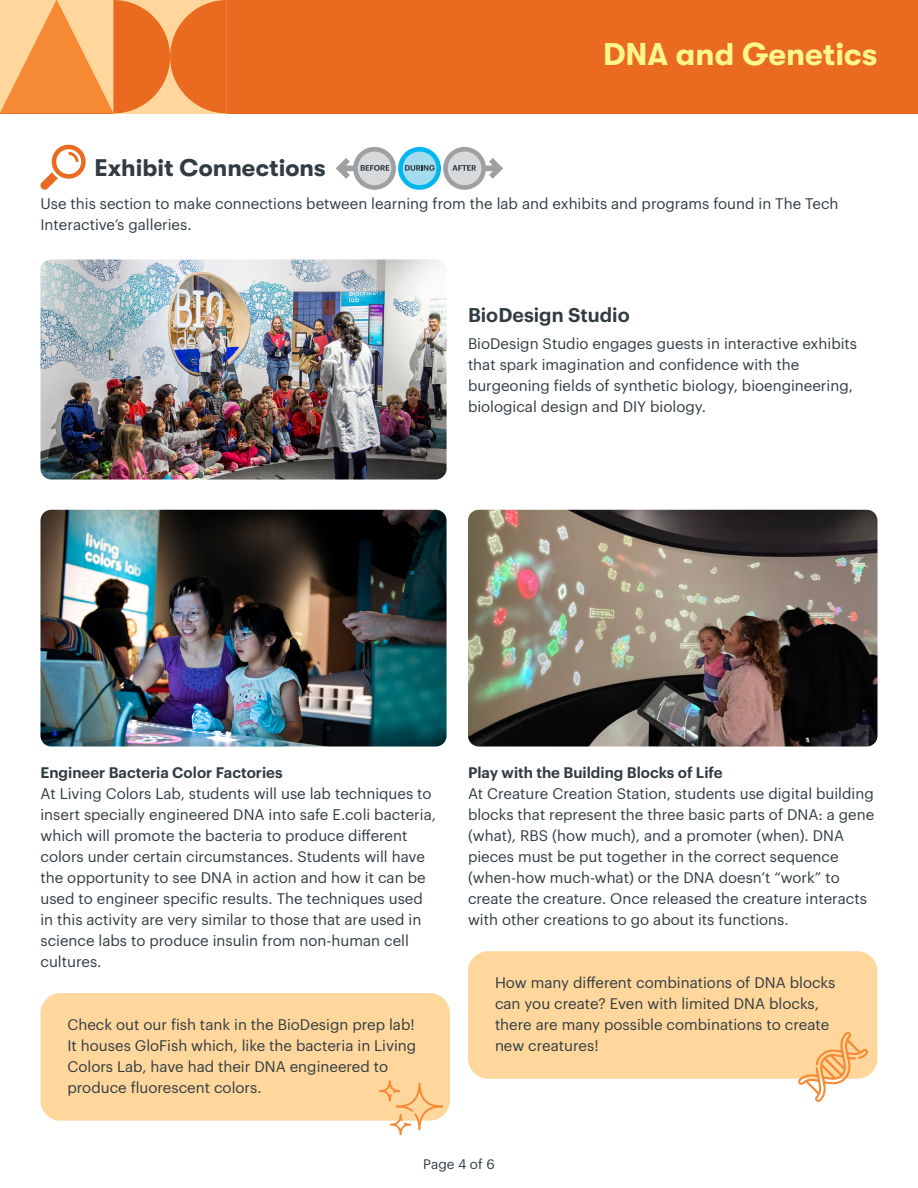
<style>
.page{position:relative;width:918px;height:1188px;background:#fff}
.page>*{position:absolute;margin:0;border:0;box-sizing:border-box;transform-origin:0 0}
.t1{font:700 31.5px "GT Walsheim";color:#fff68d}
.t2{font:700 24px "GT Walsheim";color:#303c42}
.t3{font:600 19.5px "Graphik";color:#303c42}
.t4{font:15px/21px "Graphik";color:#303c42}
.t5{font:600 15px "Graphik";color:#303c42}
.t6{font:13.5px "Graphik";color:#303c42}
</style>
<div class="page">
<div style="left:0;top:0;width:918px;height:113px;background:#ea6a20"></div>
<svg style="left:0;top:0;width:227px;height:113px"></svg>
<div style="left:40px;top:993px;width:410px;height:128px;background:#ffd69b;border-radius:20px"></div>
<div style="left:468px;top:951px;width:410px;height:128px;background:#ffd69b;border-radius:20px"></div>
<svg style="left:40px;top:145px;width:46px;height:45px"></svg>
<svg style="left:353px;top:147px;width:43px;height:43px"></svg>
<div style="left:358px;top:152px;width:33px;height:33px;background:#d8d9db;border-radius:50%"></div>
<svg style="left:443px;top:147px;width:43px;height:43px"></svg>
<div style="left:448px;top:152px;width:33px;height:33px;background:#d8d9db;border-radius:50%"></div>
<svg style="left:398px;top:147px;width:43px;height:43px"></svg>
<div style="left:403px;top:152px;width:33px;height:33px;background:#a2dced;border-radius:50%"></div>
<svg style="left:336px;top:158px;width:53px;height:21px"></svg>
<svg style="left:405px;top:165px;width:30px;height:6px"></svg>
<svg style="left:452px;top:158px;width:51px;height:21px"></svg>
<img style="left:40px;top:260px;width:407px;height:220px">
<img style="left:40px;top:510px;width:407px;height:237px">
<img style="left:468px;top:510px;width:410px;height:237px">
<svg style="left:379px;top:1080px;width:64px;height:55px"></svg>
<svg style="left:798px;top:1032px;width:70px;height:70px"></svg>
<h1 class="t1" style="left:603px;top:36px;width:276px">DNA and Genetics</h1>
<h2 class="t2" style="left:94px;top:154px;width:233px">Exhibit Connections</h2>
<p class="t4" style="left:40px;top:192px;width:800px">Use this section to make connections between learning from the lab and exhibits and programs found in The Tech<br>Interactive’s galleries.</p>
<h3 class="t3" style="left:468px;top:300px;width:163px">BioDesign Studio</h3>
<p class="t4" style="left:468px;top:332px;width:391px">BioDesign Studio engages guests in interactive exhibits that spark imagination and confidence with the burgeoning fields of synthetic biology, bioengineering, biological design and DIY biology.</p>
<p class="t5" style="left:40px;top:761px;width:244px">Engineer Bacteria Color Factories</p>
<p class="t4" style="left:40px;top:781px;width:397px">At Living Colors Lab, students will use lab techniques to insert specially engineered DNA into safe E.coli bacteria, which will promote the bacteria to produce different colors under certain circumstances. Students will have the opportunity to see DNA in action and how it can be used to engineer specific results. The techniques used in this activity are very similar to those that are used in science labs to produce insulin from non-human cell cultures.</p>
<p class="t4" style="left:68px;top:1012px;width:350px">Check out our fish tank in the BioDesign prep lab!<br>It houses GloFish which, like the bacteria in Living Colors Lab, have had their DNA engineered to produce fluorescent colors.</p>
<p class="t5" style="left:468px;top:761px;width:256px">Play with the Building Blocks of Life</p>
<p class="t4" style="left:468px;top:781px;width:408px">At Creature Creation Station, students use digital building blocks that represent the three basic parts of DNA: a gene (what), RBS (how much), and a promoter (when). DNA pieces must be put together in the correct sequence (when-how much-what) or the DNA doesn’t “work” to create the creature. Once released the creature interacts with other creations to go about its functions.</p>
<p class="t4" style="left:495px;top:970px;width:342px">How many different combinations of DNA blocks can you create? Even with limited DNA blocks, there are many possible combinations to create new creatures!</p>
<p class="t6" style="left:423px;top:1154px;width:73px">Page 4 of 6</p>
</div>
